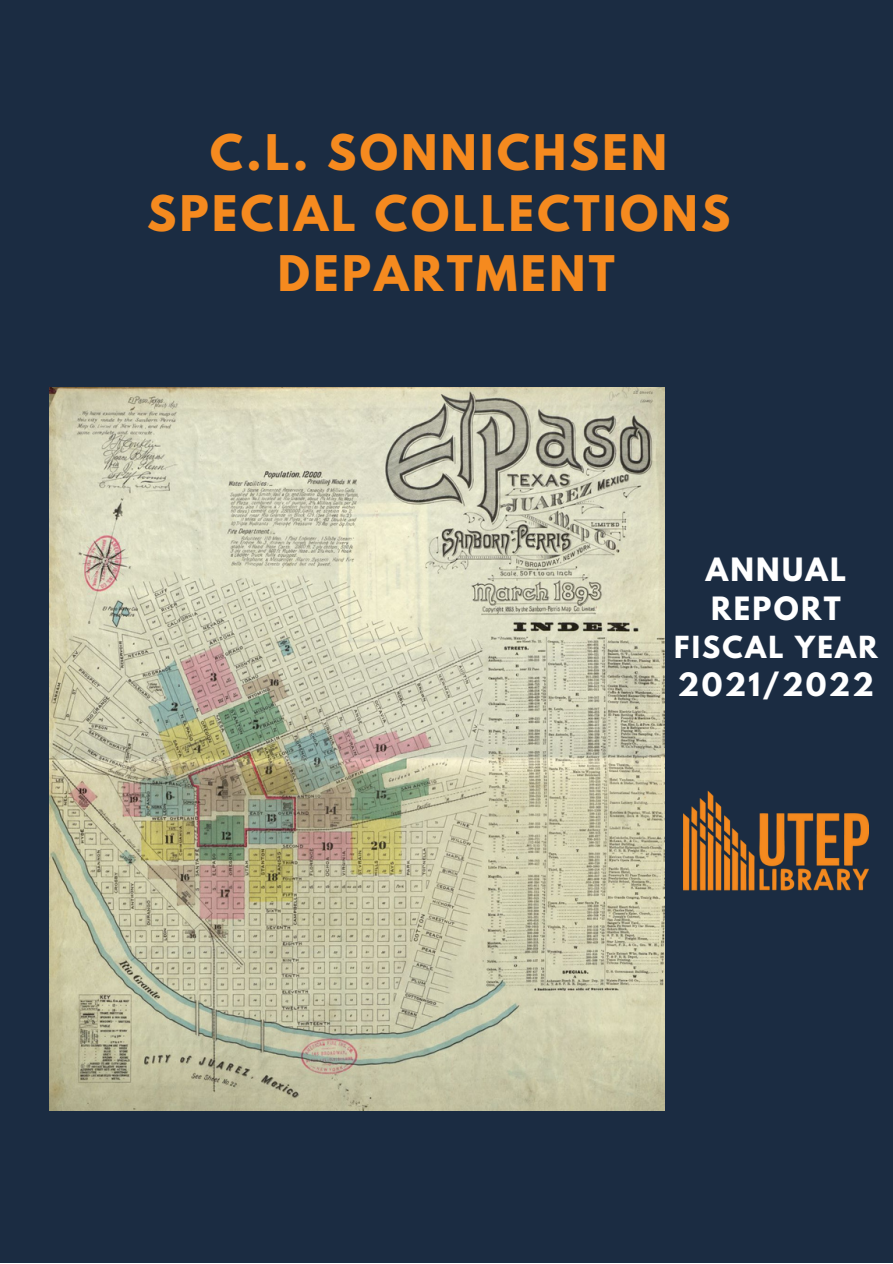
<style>
.page{position:relative;width:893px;height:1264px;background:#fff}
.page>*{position:absolute;margin:0;border:0;box-sizing:border-box;transform-origin:0 0}
.t1{font:700 43.5px/60.8px "League Spartan";letter-spacing:.08em;color:#f58a1f;text-align:center}
.t2{font:700 28.5px/39.3px "League Spartan";letter-spacing:.08em;color:#fff}
.t3{font:700 27px "League Spartan";letter-spacing:.08em;color:#fff}
</style>
<div class="page">
<div style="left:0;top:0;width:892px;height:1262px;background:#1b2c42"></div>
<img style="left:683px;top:791px;width:185px;height:100px">
<img style="left:49px;top:387px;width:615px;height:723px">
<p class="t1" style="left:147px;top:127px;width:584px">C.L. SONNICHSEN<br>SPECIAL COLLECTIONS<br>DEPARTMENT</p>
<p class="t2" style="left:705px;top:553px;width:142px">ANNUAL<br>REPORT</p>
<p class="t3" style="left:674px;top:634px;width:205px">FISCAL YEAR</p>
<p class="t2" style="left:678px;top:669px;width:197px">2021/2022</p>
</div>
